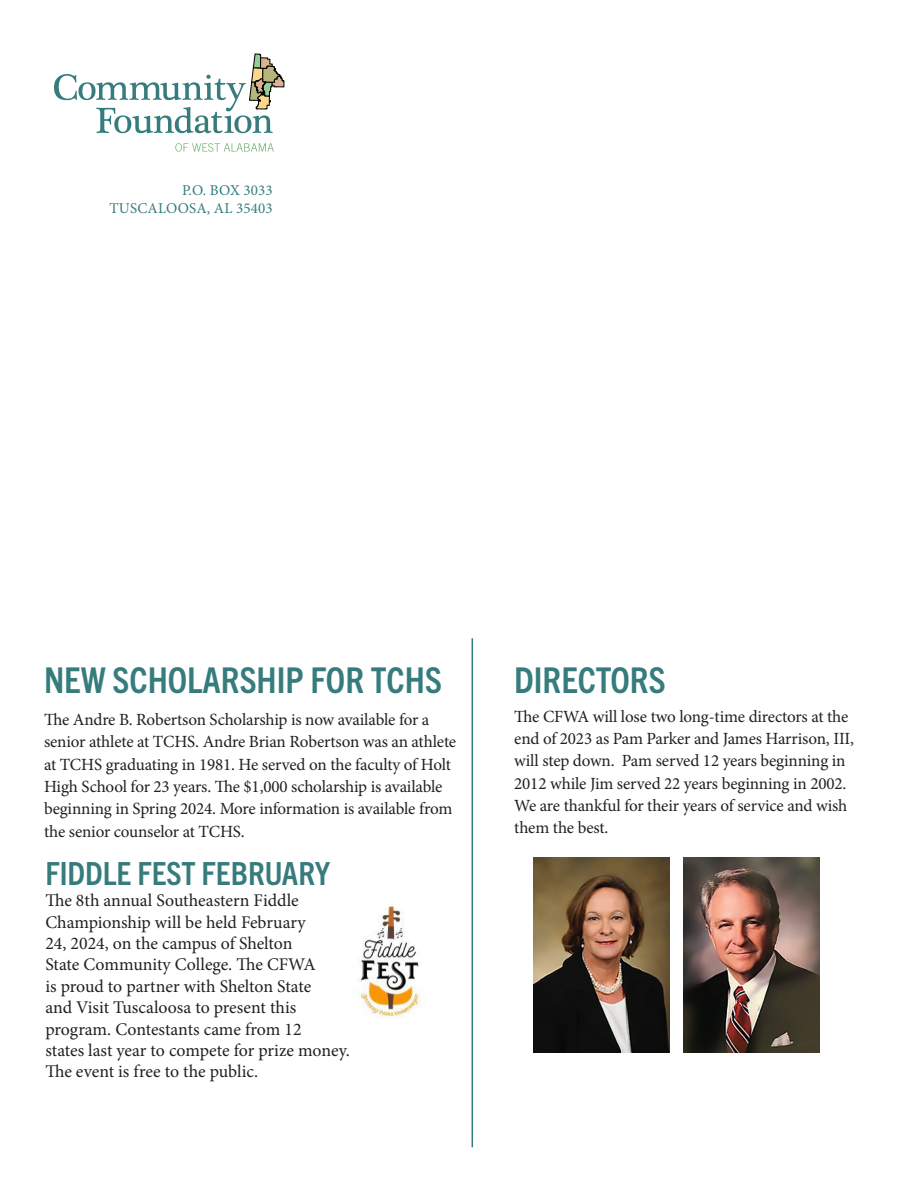
<style>
.page{position:relative;width:918px;height:1188px;background:#fff}
.page>*{position:absolute;margin:0;border:0;box-sizing:border-box;transform-origin:0 0}
.t1{font:700 condensed 35.7px "Trade Gothic Next LT Pro";color:#367c7c}
.t2{font:700 condensed 31.95px "Trade Gothic Next LT Pro";color:#367c7c}
.Titles{font:17.85px/21.5px "Minion Pro";letter-spacing:-.005em;color:#231f20}
.t3{font:17.1px/22.2px "Minion Pro";letter-spacing:-.01em;color:#231f20}
.t4{font:15px "Minion Pro";letter-spacing:.01em;color:#367c7c}
</style>
<div class="page">
<svg style="left:175px;top:143px;width:99px;height:9px"></svg>
<svg style="left:54px;top:54px;width:230px;height:79px"></svg>
<hr style="left:472px;top:638px;width:1px;height:509px;background:#367c7c">
<img style="left:358px;top:904px;width:65px;height:114px">
<img style="left:534px;top:858px;width:136px;height:195px">
<img style="left:683px;top:858px;width:136px;height:195px">
<p class="t4" style="left:182px;top:180px;width:92px">P.O. BOX 3033</p>
<p class="t4" style="left:110px;top:198px;width:165px">TUSCALOOSA, AL 35403</p>
<p class="t1" style="left:44px;top:655px;width:399px">NEW SCHOLARSHIP FOR TCHS</p>
<p class="t3" style="left:44px;top:709px;width:414px">The Andre B. Robertson Scholarship is now available for a senior athlete at TCHS. Andre Brian Robertson was an athlete at TCHS graduating in 1981. He served on the faculty of Holt High School for 23 years. The $1,000 scholarship is available beginning in Spring 2024. More information is available from the senior counselor at TCHS.</p>
<p class="t2" style="left:45px;top:851px;width:286px">FIDDLE FEST FEBRUARY</p>
<p class="Titles" style="left:45px;top:890px;width:306px">The 8th annual Southeastern Fiddle Championship will be held February<br>24, 2024, on the campus of Shelton<br>State Community College. The CFWA<br>is proud to partner with Shelton State<br>and Visit Tuscaloosa to present this program. Contestants came from 12<br>states last year to compete for prize money.<br>The event is free to the public.</p>
<p class="t1" style="left:514px;top:655px;width:153px">DIRECTORS</p>
<p class="t3" style="left:514px;top:705px;width:341px">The CFWA will lose two long-time directors at the end of 2023 as Pam Parker and James Harrison, III, will step down. Pam served 12 years beginning in 2012 while Jim served 22 years beginning in 2002.<br>We are thankful for their years of service and wish them the best.</p>
</div>
